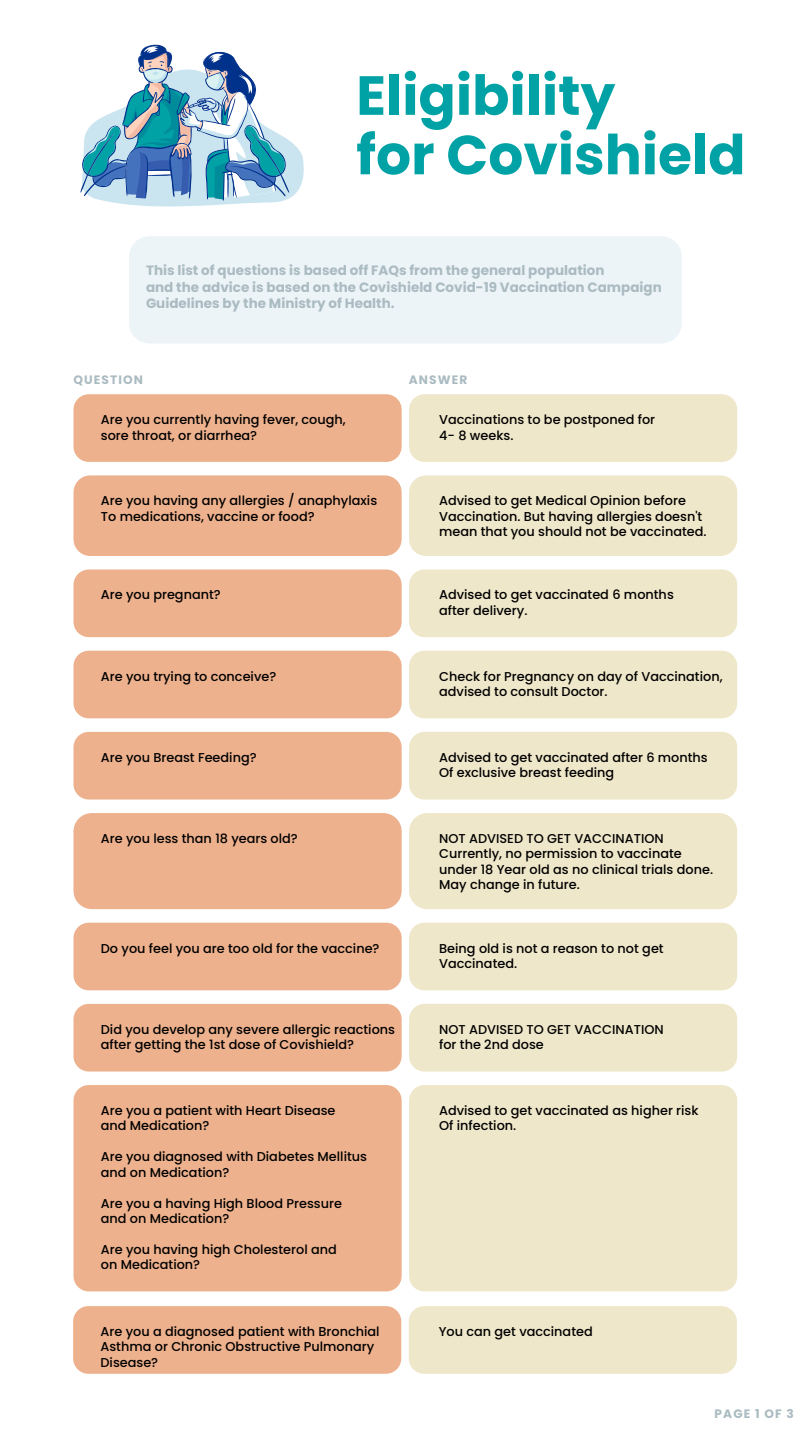
<style>
.page{position:relative;width:810px;height:1440px;background:#fff}
.page>*{position:absolute;margin:0;border:0;box-sizing:border-box;transform-origin:0 0}
.t1{font:700 55.05px/59.5px "Poppins";color:#00a2a5}
.t2{font:700 13.5px/16.2px "Poppins";color:#aabbc1}
.t3{font:500 12.83px/15.5px "Poppins";color:#000}
.t4{font:700 12.15px "Poppins";letter-spacing:.09em;color:#aabbc1}
</style>
<div class="page">
<div style="left:73px;top:1306px;width:328px;height:68px;background:#edb18d;border-radius:15px"></div>
<div style="left:409px;top:1306px;width:328px;height:68px;background:#efe7ca;border-radius:15px"></div>
<svg style="left:80px;top:44px;width:224px;height:163px"></svg>
<div style="left:129px;top:236px;width:553px;height:108px;background:#edf4f7;border-radius:20px"></div>
<div style="left:74px;top:394px;width:328px;height:68px;background:#edb18d;border-radius:15px"></div>
<div style="left:409px;top:394px;width:328px;height:68px;background:#efe7ca;border-radius:15px"></div>
<div style="left:74px;top:569px;width:328px;height:68px;background:#edb18d;border-radius:15px"></div>
<div style="left:409px;top:569px;width:328px;height:68px;background:#efe7ca;border-radius:15px"></div>
<div style="left:74px;top:651px;width:328px;height:67px;background:#edb18d;border-radius:15px"></div>
<div style="left:409px;top:651px;width:328px;height:67px;background:#efe7ca;border-radius:15px"></div>
<div style="left:74px;top:732px;width:328px;height:68px;background:#edb18d;border-radius:15px"></div>
<div style="left:409px;top:732px;width:328px;height:68px;background:#efe7ca;border-radius:15px"></div>
<div style="left:74px;top:923px;width:328px;height:67px;background:#edb18d;border-radius:15px"></div>
<div style="left:409px;top:923px;width:328px;height:67px;background:#efe7ca;border-radius:15px"></div>
<div style="left:74px;top:1004px;width:328px;height:68px;background:#edb18d;border-radius:15px"></div>
<div style="left:409px;top:1004px;width:328px;height:68px;background:#efe7ca;border-radius:15px"></div>
<div style="left:74px;top:1085px;width:328px;height:206px;background:#edb18d;border-radius:15px"></div>
<div style="left:409px;top:1085px;width:328px;height:206px;background:#efe7ca;border-radius:15px"></div>
<div style="left:73px;top:813px;width:329px;height:96px;background:#edb18d;border-radius:18px"></div>
<div style="left:409px;top:813px;width:328px;height:96px;background:#efe7ca;border-radius:18px"></div>
<div style="left:74px;top:475px;width:328px;height:81px;background:#edb18d;border-radius:17px"></div>
<div style="left:409px;top:475px;width:328px;height:81px;background:#efe7ca;border-radius:17px"></div>
<h1 class="t1" style="left:356px;top:66px;width:391px">Eligibility<br>for Covishield</h1>
<p class="t2" style="left:146px;top:263px;width:517px">This list of questions is based off FAQs from the general population<br>and the advice is based on the Covishield Covid-19 Vaccination Campaign<br>Guidelines by the Ministry of Health.</p>
<p class="t4" style="left:74px;top:372px;width:71px">QUESTION</p>
<p class="t4" style="left:409px;top:372px;width:60px">ANSWER</p>
<p class="t3" style="left:101px;top:412px;width:246px">Are you currently having fever, cough, sore throat, or diarrhea?</p>
<p class="t3" style="left:439px;top:412px;width:217px">Vaccinations to be postponed for<br>4- 8 weeks.</p>
<p class="t3" style="left:101px;top:493px;width:278px">Are you having any allergies / anaphylaxis<br>To medications, vaccine or food?</p>
<p class="t3" style="left:439px;top:493px;width:269px">Advised to get Medical Opinion before<br>Vaccination. But having allergies doesn't mean that you should not be vaccinated.</p>
<p class="t3" style="left:101px;top:587px;width:121px">Are you pregnant?</p>
<p class="t3" style="left:439px;top:587px;width:236px">Advised to get vaccinated 6 months after delivery.</p>
<p class="t3" style="left:101px;top:668px;width:177px">Are you trying to conceive?</p>
<p class="t3" style="left:439px;top:668px;width:285px">Check for Pregnancy on day of Vaccination, advised to consult Doctor.</p>
<p class="t3" style="left:101px;top:750px;width:157px">Are you Breast Feeding?</p>
<p class="t3" style="left:439px;top:750px;width:270px">Advised to get vaccinated after 6 months<br>Of exclusive breast feeding</p>
<p class="t3" style="left:101px;top:831px;width:199px">Are you less than 18 years old?</p>
<p class="t3" style="left:439px;top:831px;width:275px">NOT ADVISED TO GET VACCINATION Currently, no permission to vaccinate under 18 Year old as no clinical trials done.<br>May change in future.</p>
<p class="t3" style="left:101px;top:940px;width:280px">Do you feel you are too old for the vaccine?</p>
<p class="t3" style="left:439px;top:940px;width:226px">Being old is not a reason to not get<br>Vaccinated.</p>
<p class="t3" style="left:101px;top:1022px;width:296px">Did you develop any severe allergic reactions after getting the 1st dose of Covishield?</p>
<p class="t3" style="left:439px;top:1022px;width:226px">NOT ADVISED TO GET VACCINATION for the 2nd dose</p>
<p class="t3" style="left:101px;top:1103px;width:236px">Are you a patient with Heart Disease and Medication?</p>
<p class="t3" style="left:101px;top:1149px;width:268px">Are you diagnosed with Diabetes Mellitus and on Medication?</p>
<p class="t3" style="left:101px;top:1195px;width:243px">Are you a having High Blood Pressure and on Medication?</p>
<p class="t3" style="left:101px;top:1242px;width:237px">Are you having high Cholesterol and on Medication?</p>
<p class="t3" style="left:439px;top:1103px;width:261px">Advised to get vaccinated as higher risk<br>Of infection.</p>
<p class="t3" style="left:100px;top:1324px;width:281px">Are you a diagnosed patient with Bronchial<br>Asthma or Chronic Obstructive Pulmonary<br>Disease?</p>
<p class="t3" style="left:439px;top:1324px;width:155px">You can get vaccinated</p>
<p class="t4" style="left:715px;top:1406px;width:81px">PAGE 1 OF 3</p>
</div>
